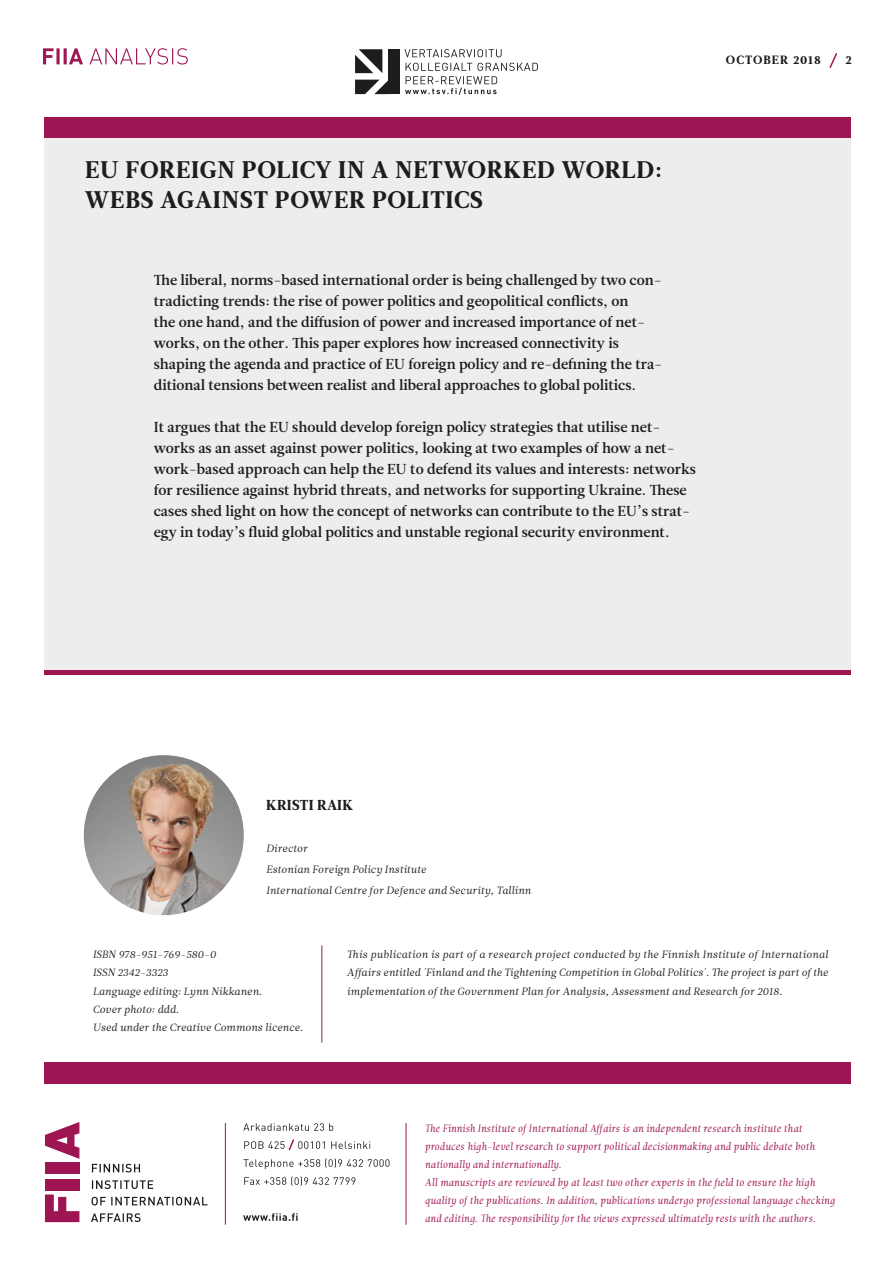
<style>
.page{position:relative;width:893px;height:1263px;background:#fff}
.page>*{position:absolute;margin:0;border:0;box-sizing:border-box;transform-origin:0 0}
.Pääotsikko_3{font:24px/30px "Leitura News Roman 4";letter-spacing:.035em;color:#1d1d1b}
.Tiivistelmä{font:14.4px/21px "Leitura News Roman 3";color:#1d1d1b}
.Väliotsikko_2{font:14.4px "Leitura News Roman 4";letter-spacing:.015em;color:#1d1d1b}
.päivämäärä__numero{font:12px "Leitura News Roman 4";letter-spacing:.08em;color:#1d1d1b}
.t1{font:10.5px/18px "Leitura Italic 1";color:#9d1553}
.ISBN_ym_tiedot{font:10.5px/18px "Leitura News Italic 1";color:#1d1d1b;text-align:justify}
.Leipäteksti__ei_sise{font:10.5px "Leitura News Italic 1";color:#1d1d1b}
</style>
<div class="page">
<div style="left:45px;top:1179px;width:34px;height:12px;background:#9d1553"></div>
<svg style="left:45px;top:1194px;width:34px;height:28px"></svg>
<div style="left:45px;top:1162px;width:34px;height:11px;background:#9d1553"></div>
<svg style="left:45px;top:1122px;width:34px;height:37px"></svg>
<svg style="left:91px;top:1213px;width:50px;height:9px"></svg>
<svg style="left:92px;top:1197px;width:115px;height:8px"></svg>
<svg style="left:92px;top:1180px;width:61px;height:9px"></svg>
<svg style="left:92px;top:1164px;width:48px;height:8px"></svg>
<svg style="left:243px;top:1213px;width:55px;height:8px"></svg>
<svg style="left:244px;top:1176px;width:111px;height:10px"></svg>
<svg style="left:243px;top:1158px;width:146px;height:11px"></svg>
<svg style="left:243px;top:1123px;width:90px;height:8px"></svg>
<svg style="left:244px;top:1139px;width:126px;height:12px"></svg>
<div style="left:44px;top:117px;width:806px;height:21px;background:#9d1553"></div>
<div style="left:44px;top:1062px;width:806px;height:21px;background:#9d1553"></div>
<hr style="left:225px;top:1123px;width:1px;height:102px;background:#9d1553">
<hr style="left:406px;top:1123px;width:1px;height:102px;background:#9d1553">
<svg style="left:43px;top:48px;width:145px;height:17px"></svg>
<svg style="left:829px;top:53px;width:8px;height:15px"></svg>
<svg style="left:355px;top:49px;width:27px;height:24px"></svg>
<svg style="left:355px;top:80px;width:34px;height:14px"></svg>
<div style="left:389px;top:49px;width:11px;height:45px;background:#1d1d1b"></div>
<svg style="left:404px;top:49px;width:98px;height:8px"></svg>
<svg style="left:405px;top:63px;width:133px;height:32px"></svg>
<div style="left:44px;top:138px;width:806px;height:535px;background:#ededed"></div>
<img style="left:84px;top:755px;width:160px;height:160px;border-radius:80px">
<div style="left:44px;top:670px;width:806px;height:5px;background:#9d1553"></div>
<hr style="left:321px;top:945px;width:1px;height:97px;background:#9d1553">
<p class="päivämäärä__numero" style="left:726px;top:53px;width:97px">OCTOBER 2018</p>
<p class="päivämäärä__numero" style="left:845px;top:53px;width:8px">2</p>
<p class="Pääotsikko_3" style="left:85px;top:154px;width:579px">EU FOREIGN POLICY IN A NETWORKED WORLD:<br>WEBS AGAINST POWER POLITICS</p>
<p class="Tiivistelmä" style="left:154px;top:270px;width:510px">The liberal, norms-based international order is being challenged by two con&shy;tradicting trends: the rise of power politics and geopolitical conflicts, on<br>the one hand, and the diffusion of power and increased importance of net&shy;works, on the other. This paper explores how increased connectivity is shaping the agenda and practice of EU foreign policy and re-defining the tra&shy;ditional tensions between realist and liberal approaches to global politics.</p>
<p class="Tiivistelmä" style="left:154px;top:417px;width:544px">It argues that the EU should develop foreign policy strategies that utilise net&shy;works as an asset against power politics, looking at two examples of how a net&shy;work-based approach can help the EU to defend its values and interests: networks for resilience against hybrid threats, and networks for supporting Ukraine. These cases shed light on how the concept of networks can contribute to the EU’s strat&shy;egy in today’s fluid global politics and unstable regional security environment.</p>
<p class="Väliotsikko_2" style="left:266px;top:796px;width:88px">KRISTI RAIK</p>
<p class="Leipäteksti__ei_sise" style="left:266px;top:842px;width:43px">Director</p>
<p class="Leipäteksti__ei_sise" style="left:266px;top:863px;width:162px">Estonian Foreign Policy Institute</p>
<p class="Leipäteksti__ei_sise" style="left:266px;top:884px;width:266px">International Centre for Defence and Security, Tallinn</p>
<p class="ISBN_ym_tiedot" style="left:93px;top:946px;width:125px">ISBN 978-951-769-580-0</p>
<p class="ISBN_ym_tiedot" style="left:93px;top:964px;width:77px">ISSN 2342-3323</p>
<p class="ISBN_ym_tiedot" style="left:93px;top:982px;width:171px">Language editing: Lynn Nikkanen.</p>
<p class="ISBN_ym_tiedot" style="left:93px;top:1000px;width:88px">Cover photo: ddd.</p>
<p class="ISBN_ym_tiedot" style="left:93px;top:1018px;width:212px">Used under the Creative Commons licence.</p>
<p class="ISBN_ym_tiedot" style="left:347px;top:946px;width:483px">This publication is part of a research project conducted by the Finnish Institute of International Affairs entitled 'Finland and the Tightening Competition in Global Politics'. The project is part of the implementation of the Government Plan for Analysis, Assessment and Research for 2018.</p>
<p class="t1" style="left:425px;top:1119px;width:412px">The Finnish Institute of International Affairs is an independent research institute that produces high-level research to support political decisionmaking and public debate both nationally and internationally.<br>All manuscripts are reviewed by at least two other experts in the field to ensure the high quality of the publications. In addition, publications undergo professional language checking and editing. The responsibility for the views expressed ultimately rests with the authors.</p>
</div>
